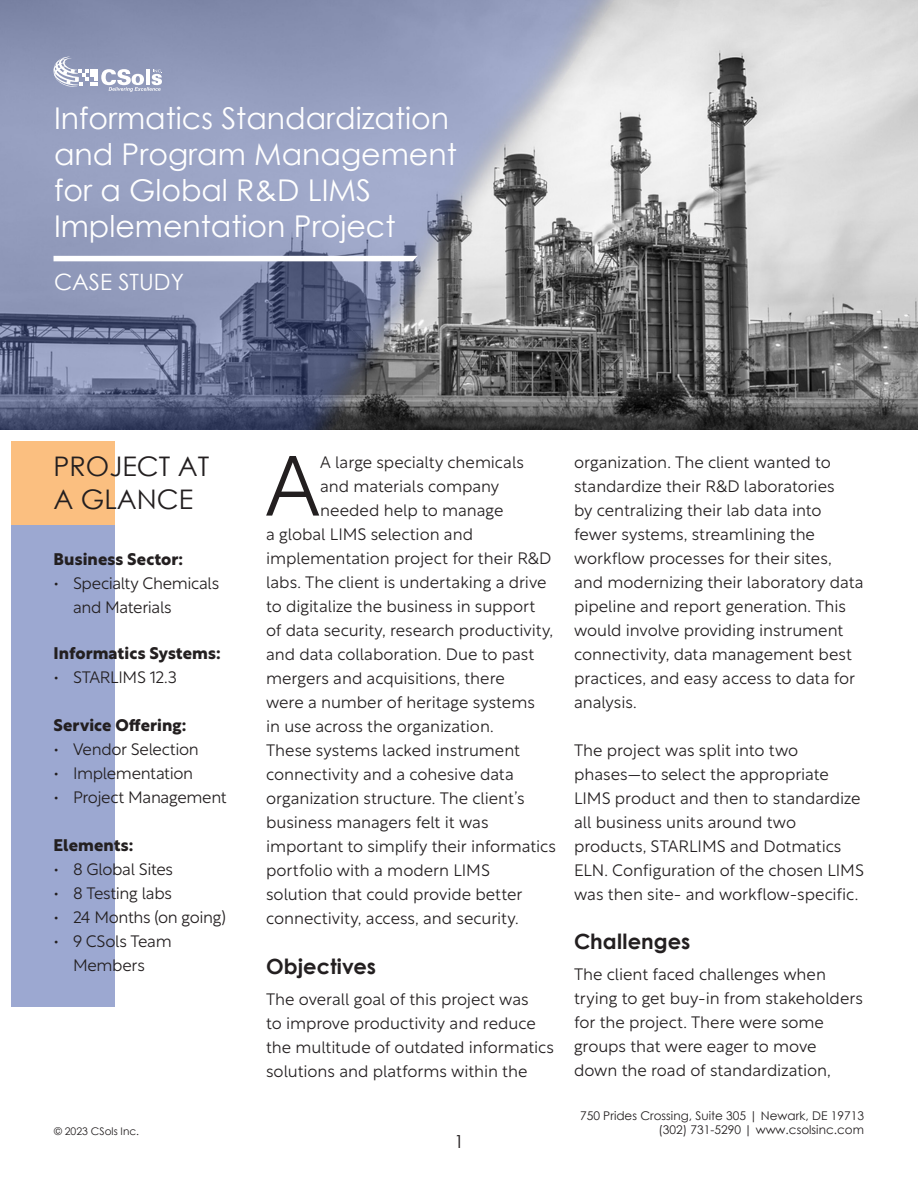
<style>
.page{position:relative;width:918px;height:1188px;background:#fff}
.page>*{position:absolute;margin:0;border:0;box-sizing:border-box;transform-origin:0 0}
.dropcase{font:300 84.75px "Rustica";color:#231f20}
.t1{font:30px/36px "Century Gothic";color:#fff}
.t2{font:27px/32.4px "Century Gothic";color:#231f20}
.t3{font:22.5px "Century Gothic";color:#fff}
.body1{font:700 21px "Century Gothic";color:#231f20}
.t4{font:18px "Century Gothic";color:#231f20}
.body1-2{font:300 16.5px/24px "Rustica";letter-spacing:-.005em;color:#231f20}
.dropcase-2{font:300 16.5px "Rustica";letter-spacing:-.005em;color:#231f20}
.body1-3{font:300 16.5px/24px "Rustica";letter-spacing:-.025em;color:#231f20}
.body1-4{font:700 16.5px "Rustica";letter-spacing:.005em;color:#231f20}
.t5{font:12px/14.4px "Century Gothic";color:#231f20;text-align:right}
.t6{font:10.5px "Century Gothic";color:#231f20}
</style>
<div class="page">
<img style="left:0;top:1px;width:918px;height:429px">
<div style="left:11px;top:523px;width:104px;height:484px;background:#9ca8d1"></div>
<div style="left:11px;top:442px;width:104px;height:83px;background:#fbbf80"></div>
<svg style="left:54px;top:57px;width:109px;height:35px"></svg>
<svg style="left:54px;top:256px;width:364px;height:5px"></svg>
<p class="t1" style="left:54px;top:100px;width:404px">Informatics Standardization and Program Management for a Global R&amp;D LIMS</p>
<p class="t1" style="left:54px;top:208px;width:343px">Implementation Project</p>
<p class="t3" style="left:54px;top:266px;width:132px">CASE STUDY</p>
<p class="t2" style="left:54px;top:450px;width:157px">PROJECT AT<br>A GLANCE</p>
<p class="body1-4" style="left:54px;top:545px;width:131px">Business Sector:</p>
<p class="body1-3" style="left:73px;top:569px;width:148px;text-indent:-20px">• Specialty Chemicals and Materials</p>
<p class="body1-4" style="left:54px;top:639px;width:169px">Informatics Systems:</p>
<p class="body1-2" style="left:54px;top:663px;width:125px">• STARLIMS 12.3</p>
<p class="body1-4" style="left:54px;top:711px;width:134px">Service Offering:</p>
<p class="body1-2" style="left:54px;top:735px;width:147px">• Vendor Selection</p>
<p class="body1-2" style="left:54px;top:759px;width:141px">• Implementation</p>
<p class="body1-3" style="left:54px;top:783px;width:175px">• Project Management</p>
<p class="body1-4" style="left:54px;top:831px;width:81px">Elements:</p>
<p class="body1-3" style="left:54px;top:855px;width:121px">• 8 Global Sites</p>
<p class="body1-2" style="left:54px;top:879px;width:120px">• 8 Testing labs</p>
<p class="body1-3" style="left:54px;top:903px;width:174px">• 24 Months (on going)</p>
<p class="body1-2" style="left:54px;top:927px;width:120px;text-align:center">• 9 CSols Team<br>Members</p>
<p class="t6" style="left:54px;top:1124px;width:87px">© 2023 CSols Inc.</p>
<p class="dropcase" style="left:265px;top:412px;width:57px">A</p>
<p class="dropcase-2" style="left:320px;top:447px;width:205px">A large specialty chemicals</p>
<p class="dropcase-2" style="left:320px;top:471px;width:181px">and materials company</p>
<p class="dropcase-2" style="left:320px;top:495px;width:185px">needed help to manage</p>
<p class="dropcase-2" style="left:266px;top:519px;width:208px">a global LIMS selection and</p>
<p class="dropcase-2" style="left:266px;top:543px;width:287px">implementation project for their R&amp;D</p>
<p class="dropcase-2" style="left:266px;top:567px;width:282px">labs. The client is undertaking a drive</p>
<p class="dropcase-2" style="left:266px;top:591px;width:271px">to digitalize the business in support</p>
<p class="dropcase-2" style="left:266px;top:615px;width:289px">of data security, research productivity,</p>
<p class="dropcase-2" style="left:266px;top:639px;width:270px">and data collaboration. Due to past</p>
<p class="dropcase-2" style="left:266px;top:663px;width:240px">mergers and acquisitions, there</p>
<p class="dropcase-2" style="left:266px;top:687px;width:270px">were a number of heritage systems</p>
<p class="dropcase-2" style="left:266px;top:711px;width:229px">in use across the organization.</p>
<p class="dropcase-2" style="left:266px;top:735px;width:255px">These systems lacked instrument</p>
<p class="dropcase-2" style="left:266px;top:759px;width:249px">connectivity and a cohesive data</p>
<p class="dropcase-2" style="left:266px;top:783px;width:260px">organization structure. The client’s</p>
<p class="dropcase-2" style="left:266px;top:807px;width:224px">business managers felt it was</p>
<p class="dropcase-2" style="left:266px;top:831px;width:291px">important to simplify their informatics</p>
<p class="dropcase-2" style="left:266px;top:855px;width:225px">portfolio with a modern LIMS</p>
<p class="dropcase-2" style="left:266px;top:879px;width:258px">solution that could provide better</p>
<p class="dropcase-2" style="left:266px;top:903px;width:254px">connectivity, access, and security.</p>
<p class="body1" style="left:266px;top:950px;width:111px">Objectives</p>
<p class="body1-2" style="left:266px;top:985px;width:289px">The overall goal of this project was<br>to improve productivity and reduce the multitude of outdated informatics solutions and platforms within the</p>
<p class="t4" style="left:454px;top:1128px;width:11px">1</p>
<p class="body1-2" style="left:574px;top:448px;width:291px">organization. The client wanted to standardize their R&amp;D laboratories<br>by centralizing their lab data into fewer systems, streamlining the workflow processes for their sites, and modernizing their laboratory data pipeline and report generation. This would involve providing instrument connectivity, data management best practices, and easy access to data for analysis.</p>
<p class="body1-2" style="left:574px;top:736px;width:291px">The project was split into two phases—to select the appropriate LIMS product and then to standardize all business units around two products, STARLIMS and Dotmatics ELN. Configuration of the chosen LIMS was then site- and workflow-specific.</p>
<p class="body1" style="left:574px;top:925px;width:118px">Challenges</p>
<p class="body1-2" style="left:574px;top:960px;width:290px">The client faced challenges when trying to get buy-in from stakeholders for the project. There were some groups that were eager to move down the road of standardization,</p>
<p class="t5" style="left:580px;top:1108px;width:285px">750 Prides Crossing, Suite 305 | Newark, DE 19713 (302) 731-5290 | www.csolsinc.com</p>
</div>
